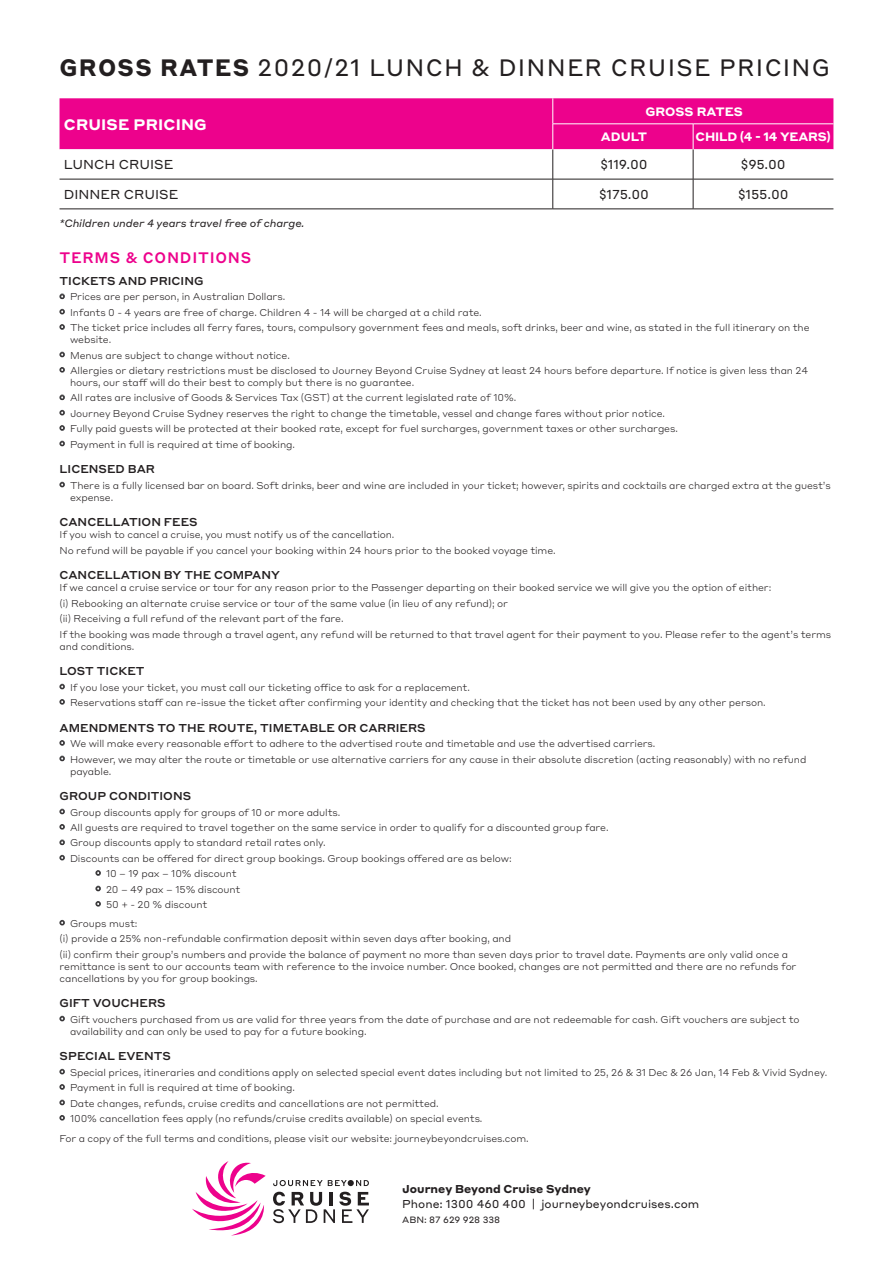
<style>
.page{position:relative;width:893px;height:1263px;background:#fff}
.page>*{position:absolute;margin:0;border:0;box-sizing:border-box;transform-origin:0 0}
.t1{font:23.4px "Styrene B";letter-spacing:.05em;color:#231f20}
.H2__Gold_no-line{font:500 15px "Styrene B";letter-spacing:.05em;color:#ed028c}
.t2{font:700 15px "Styrene A";letter-spacing:.01em;color:#fff}
.Body{font:12.75px "Styrene A";color:#231f20}
.Body-2{font:700 12px "Styrene A";letter-spacing:-.02em;color:#fff}
.Body-3{font:700 12px "Styrene A";color:#fff}
.Body-4{font:500 11.25px "Styrene A";color:#231f20}
.t3{font:11.25px "Styrene A";color:#231f20}
.t4{font:700 11.25px "Styrene A";color:#231f20}
.Body-5{font:italic 10.5px "Styrene A";letter-spacing:-.01em;color:#231f20}
.Bullet{font:300 9.75px/12px "Styrene A";letter-spacing:-.01em;color:#231f20}
.t5{font:9px "Styrene A";color:#231f20}
.s1{font-weight:700}
</style>
<div class="page">
<svg style="left:60px;top:149px;width:773px;height:60px"></svg>
<hr style="left:553px;top:149px;width:1px;height:30px;background:#231f20">
<hr style="left:693px;top:149px;width:1px;height:30px;background:#231f20">
<hr style="left:60px;top:179px;width:493px;height:1px;background:#231f20">
<hr style="left:553px;top:179px;width:140px;height:1px;background:#231f20">
<hr style="left:553px;top:179px;width:1px;height:30px;background:#231f20">
<hr style="left:693px;top:179px;width:140px;height:1px;background:#231f20">
<hr style="left:693px;top:179px;width:1px;height:30px;background:#231f20">
<hr style="left:60px;top:209px;width:493px;height:1px;background:#231f20">
<hr style="left:553px;top:209px;width:140px;height:1px;background:#231f20">
<hr style="left:693px;top:209px;width:140px;height:1px;background:#231f20">
<div style="left:60px;top:98px;width:773px;height:51px;background:#ed028c"></div>
<svg style="left:273px;top:1180px;width:96px;height:6px"></svg>
<svg style="left:273px;top:1192px;width:96px;height:31px"></svg>
<svg style="left:192px;top:1161px;width:74px;height:74px"></svg>
<h1 class="t1" style="left:60px;top:48px;width:772px"><span class="s1">GROSS RATES</span> 2020/21 LUNCH &amp; DINNER CRUISE PRICING</h1>
<h2 class="t2" style="left:64px;top:111px;width:144px">CRUISE PRICING</h2>
<p class="Body-3" style="left:645px;top:101px;width:99px">GROSS RATES</p>
<p class="Body-2" style="left:601px;top:127px;width:48px">ADULT</p>
<p class="Body-2" style="left:696px;top:127px;width:137px">CHILD (4 - 14 YEARS)</p>
<p class="Body" style="left:64px;top:154px;width:111px">LUNCH CRUISE</p>
<p class="Body" style="left:600px;top:154px;width:49px">$119.00</p>
<p class="Body" style="left:741px;top:154px;width:46px">$95.00</p>
<p class="Body" style="left:64px;top:184px;width:116px">DINNER CRUISE</p>
<p class="Body" style="left:599px;top:184px;width:52px">$175.00</p>
<p class="Body" style="left:738px;top:184px;width:52px">$155.00</p>
<p class="Body-5" style="left:60px;top:214px;width:247px">*Children under 4 years travel free of charge.</p>
<p class="H2__Gold_no-line" style="left:60px;top:245px;width:193px">TERMS &amp; CONDITIONS</p>
<p class="Body-4" style="left:60px;top:271px;width:145px">TICKETS AND PRICING</p>
<p class="Bullet" style="left:60px;top:290px;width:227px"><sup>o</sup> Prices are per person, in Australian Dollars.</p>
<p class="Bullet" style="left:60px;top:306px;width:424px"><sup>o</sup> Infants 0 - 4 years are free of charge. Children 4 - 14 will be charged at a child rate.</p>
<p class="Bullet" style="left:70px;top:321px;width:741px;text-indent:-10px"><sup>o</sup> The ticket price includes all ferry fares, tours, compulsory government fees and meals, soft drinks, beer and wine, as stated in the full itinerary on the website.</p>
<p class="Bullet" style="left:60px;top:348px;width:232px"><sup>o</sup> Menus are subject to change without notice.</p>
<p class="Bullet" style="left:70px;top:364px;width:740px;text-indent:-10px"><sup>o</sup> Allergies or dietary restrictions must be disclosed to Journey Beyond Cruise Sydney at least 24 hours before departure. If notice is given less than 24 hours, our staff will do their best to comply but there is no guarantee.</p>
<p class="Bullet" style="left:60px;top:391px;width:458px"><sup>o</sup> All rates are inclusive of Goods &amp; Services Tax (GST) at the current legislated rate of 10%.</p>
<p class="Bullet" style="left:60px;top:407px;width:607px"><sup>o</sup> Journey Beyond Cruise Sydney reserves the right to change the timetable, vessel and change fares without prior notice.</p>
<p class="Bullet" style="left:60px;top:422px;width:620px"><sup>o</sup> Fully paid guests will be protected at their booked rate, except for fuel surcharges, government taxes or other surcharges.</p>
<p class="Bullet" style="left:60px;top:437px;width:237px"><sup>o</sup> Payment in full is required at time of booking.</p>
<p class="Body-4" style="left:60px;top:460px;width:97px">LICENSED BAR</p>
<p class="Bullet" style="left:70px;top:478px;width:762px;text-indent:-10px"><sup>o</sup> There is a fully licensed bar on board. Soft drinks, beer and wine are included in your ticket; however, spirits and cocktails are charged extra at the guest’s expense.</p>
<p class="Body-4" style="left:60px;top:513px;width:140px">CANCELLATION FEES</p>
<p class="Bullet" style="left:60px;top:528px;width:336px">If you wish to cancel a cruise, you must notify us of the cancellation.</p>
<p class="Bullet" style="left:60px;top:543px;width:498px">No refund will be payable if you cancel your booking within 24 hours prior to the booked voyage time.</p>
<p class="Body-4" style="left:60px;top:566px;width:222px">CANCELLATION BY THE COMPANY</p>
<p class="Bullet" style="left:60px;top:581px;width:713px">If we cancel a cruise service or tour for any reason prior to the Passenger departing on their booked service we will give you the option of either:</p>
<p class="Bullet" style="left:60px;top:596px;width:450px">(i) Rebooking an alternate cruise service or tour of the same value (in lieu of any refund); or</p>
<p class="Bullet" style="left:60px;top:612px;width:286px">(ii) Receiving a full refund of the relevant part of the fare.</p>
<p class="Bullet" style="left:60px;top:627px;width:773px">If the booking was made through a travel agent, any refund will be returned to that travel agent for their payment to you. Please refer to the agent’s terms and conditions.</p>
<p class="Body-4" style="left:60px;top:662px;width:86px">LOST TICKET</p>
<p class="Bullet" style="left:60px;top:680px;width:412px"><sup>o</sup> If you lose your ticket, you must call our ticketing office to ask for a replacement.</p>
<p class="Bullet" style="left:60px;top:696px;width:708px"><sup>o</sup> Reservations staff can re-issue the ticket after confirming your identity and checking that the ticket has not been used by any other person.</p>
<p class="Body-4" style="left:60px;top:718px;width:368px">AMENDMENTS TO THE ROUTE, TIMETABLE OR CARRIERS</p>
<p class="Bullet" style="left:60px;top:737px;width:597px"><sup>o</sup> We will make every reasonable effort to adhere to the advertised route and timetable and use the advertised carriers.</p>
<p class="Bullet" style="left:70px;top:752px;width:738px;text-indent:-10px"><sup>o</sup> However, we may alter the route or timetable or use alternative carriers for any cause in their absolute discretion (acting reasonably) with no refund payable.</p>
<p class="Body-4" style="left:60px;top:787px;width:133px">GROUP CONDITIONS</p>
<p class="Bullet" style="left:60px;top:805px;width:282px"><sup>o</sup> Group discounts apply for groups of 10 or more adults.</p>
<p class="Bullet" style="left:60px;top:821px;width:551px"><sup>o</sup> All guests are required to travel together on the same service in order to qualify for a discounted group fare.</p>
<p class="Bullet" style="left:60px;top:836px;width:268px"><sup>o</sup> Group discounts apply to standard retail rates only.</p>
<p class="Bullet" style="left:60px;top:851px;width:454px"><sup>o</sup> Discounts can be offered for direct group bookings. Group bookings offered are as below:</p>
<p class="Bullet" style="left:96px;top:867px;width:143px"><sup>o</sup> 10 – 19 pax – 10% discount</p>
<p class="Bullet" style="left:96px;top:882px;width:146px"><sup>o</sup> 20 – 49 pax – 15% discount</p>
<p class="Bullet" style="left:96px;top:898px;width:113px"><sup>o</sup> 50 + - 20 % discount</p>
<p class="Bullet" style="left:60px;top:916px;width:79px"><sup>o</sup> Groups must:</p>
<p class="Bullet" style="left:60px;top:932px;width:453px">(i) provide a 25% non-refundable confirmation deposit within seven days after booking, and</p>
<p class="Bullet" style="left:60px;top:947px;width:738px">(ii) confirm their group’s numbers and provide the balance of payment no more than seven days prior to travel date. Payments are only valid once a remittance is sent to our accounts team with reference to the invoice number. Once booked, changes are not permitted and there are no refunds for cancellations by you for group bookings.</p>
<p class="Body-4" style="left:60px;top:994px;width:108px">GIFT VOUCHERS</p>
<p class="Bullet" style="left:70px;top:1012px;width:731px;text-indent:-10px"><sup>o</sup> Gift vouchers purchased from us are valid for three years from the date of purchase and are not redeemable for cash. Gift vouchers are subject to availability and can only be used to pay for a future booking.</p>
<p class="Body-4" style="left:60px;top:1047px;width:113px">SPECIAL EVENTS</p>
<p class="Bullet" style="left:60px;top:1065px;width:769px"><sup>o</sup> Special prices, itineraries and conditions apply on selected special event dates including but not limited to 25, 26 &amp; 31 Dec &amp; 26 Jan, 14 Feb &amp; Vivid Sydney.</p>
<p class="Bullet" style="left:60px;top:1081px;width:237px"><sup>o</sup> Payment in full is required at time of booking.</p>
<p class="Bullet" style="left:60px;top:1096px;width:381px"><sup>o</sup> Date changes, refunds, cruise credits and cancellations are not permitted.</p>
<p class="Bullet" style="left:60px;top:1112px;width:424px"><sup>o</sup> 100% cancellation fees apply (no refunds/cruise credits available) on special events.</p>
<p class="Bullet" style="left:60px;top:1131px;width:471px">For a copy of the full terms and conditions, please visit our website: journeybeyondcruises.com.</p>
<p class="t4" style="left:402px;top:1179px;width:190px">Journey Beyond Cruise Sydney</p>
<p class="t3" style="left:402px;top:1194px;width:299px">Phone: 1300 460 400 | journeybeyondcruises.com</p>
<p class="t5" style="left:402px;top:1212px;width:100px">ABN: 87 629 928 338</p>
</div>
